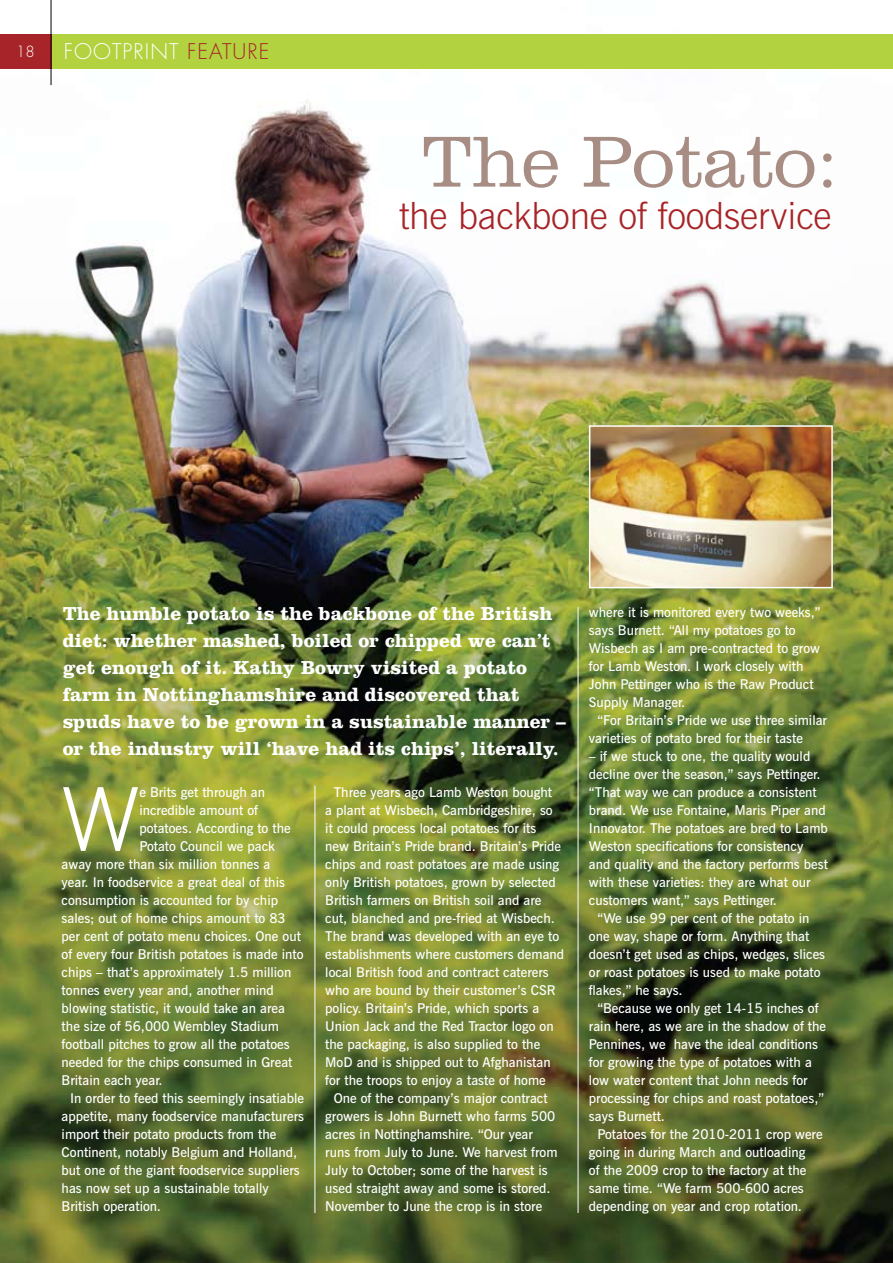
<style>
.page{position:relative;width:893px;height:1263px;background:#fff}
.page>*{position:absolute;margin:0;border:0;box-sizing:border-box;transform-origin:0 0}
.t1{font:300 88.35px "News Gothic BT";color:#fff}
.t2{font:300 75px "Clarendon";color:#a78d83}
.t3{font:300 37.5px "News Gothic BT";letter-spacing:-.005em;color:#a72428}
.t4{font:300 21px "Futura";letter-spacing:.05em;color:#fff}
.t5{font:700 19.5px/27px "Clarendon";color:#fff}
.t6{font:300 15px "Futura";color:#fff}
.t7{font:600 13.5px/18px "News Gothic BT";color:#fff}
.s1{color:#a72428}
</style>
<div class="page">
<img style="left:0;top:0;width:893px;height:1263px">
<div style="left:0;top:34px;width:893px;height:34px;background:#b2d33f"></div>
<div style="left:0;top:34px;width:51px;height:34px;background:#a72428"></div>
<hr style="left:51px;top:0;width:1px;height:85px;background:#000">
<hr style="left:578px;top:607px;width:1px;height:606px;background:#fff">
<hr style="left:315px;top:786px;width:1px;height:427px;background:#fff">
<img style="left:592px;top:428px;width:238px;height:157px">
<div style="left:589px;top:425px;width:244px;height:163px;border:2px solid #fff"></div>
<p class="t6" style="left:16px;top:42px;width:20px">18</p>
<h3 class="t4" style="left:64px;top:39px;width:207px">FOOTPRINT <span class="s1">FEATURE</span></h3>
<h2 class="t2" style="left:422px;top:118px;width:418px">The Potato:</h2>
<h3 class="t3" style="left:399px;top:192px;width:434px">the backbone of foodservice</h3>
<p class="t5" style="left:63px;top:599px;width:505px">The humble potato is the backbone of the British diet: whether mashed, boiled or chipped we can’t get enough of it. Kathy Bowry visited a potato farm in Nottinghamshire and discovered that spuds have to be grown in a sustainable manner – or the industry will ‘have had its chips’, literally.</p>
<h1 class="t1" style="left:62px;top:766px;width:79px">W</h1>
<p class="t7" style="left:139px;top:783px;width:127px">e Brits get through an</p>
<p class="t7" style="left:139px;top:801px;width:120px">incredible amount of</p>
<p class="t7" style="left:139px;top:819px;width:153px">potatoes. According to the</p>
<p class="t7" style="left:139px;top:837px;width:137px">Potato Council we pack</p>
<p class="t7" style="left:62px;top:855px;width:210px">away more than six million tonnes a</p>
<p class="t7" style="left:62px;top:873px;width:225px">year. In foodservice a great deal of this</p>
<p class="t7" style="left:62px;top:891px;width:218px">consumption is accounted for by chip</p>
<p class="t7" style="left:62px;top:909px;width:226px">sales; out of home chips amount to 83</p>
<p class="t7" style="left:62px;top:927px;width:241px">per cent of potato menu choices. One out</p>
<p class="t7" style="left:62px;top:945px;width:243px">of every four British potatoes is made into</p>
<p class="t7" style="left:62px;top:963px;width:231px">chips – that’s approximately 1.5 million</p>
<p class="t7" style="left:62px;top:981px;width:214px">tonnes every year and, another mind</p>
<p class="t7" style="left:62px;top:999px;width:225px">blowing statistic, it would take an area</p>
<p class="t7" style="left:62px;top:1017px;width:219px">the size of 56,000 Wembley Stadium</p>
<p class="t7" style="left:62px;top:1035px;width:229px">football pitches to grow all the potatoes</p>
<p class="t7" style="left:62px;top:1053px;width:232px">needed for the chips consumed in Great</p>
<p class="t7" style="left:62px;top:1071px;width:102px">Britain each year.</p>
<p class="t7" style="left:70px;top:1089px;width:235px">In order to feed this seemingly insatiable</p>
<p class="t7" style="left:62px;top:1107px;width:244px">appetite, many foodservice manufacturers</p>
<p class="t7" style="left:62px;top:1125px;width:216px">import their potato products from the</p>
<p class="t7" style="left:62px;top:1143px;width:237px">Continent, notably Belgium and Holland,</p>
<p class="t7" style="left:62px;top:1161px;width:240px">but one of the giant foodservice suppliers</p>
<p class="t7" style="left:62px;top:1179px;width:209px">has now set up a sustainable totally</p>
<p class="t7" style="left:62px;top:1197px;width:101px">British operation.</p>
<p class="t7" style="left:325px;top:783px;width:240px;text-indent:9px">Three years ago Lamb Weston bought<br>a plant at Wisbech, Cambridgeshire, so<br>it could process local potatoes for its<br>new Britain’s Pride brand. Britain’s Pride chips and roast potatoes are made using only British potatoes, grown by selected British farmers on British soil and are cut, blanched and pre-fried at Wisbech.<br>The brand was developed with an eye to establishments where customers demand local British food and contract caterers who are bound by their customer’s CSR policy. Britain’s Pride, which sports a Union Jack and the Red Tractor logo on the packaging, is also supplied to the MoD and is shipped out to Afghanistan for the troops to enjoy a taste of home</p>
<p class="t7" style="left:325px;top:1089px;width:234px;text-indent:9px">One of the company’s major contract growers is John Burnett who farms 500 acres in Nottinghamshire. “Our year runs from July to June. We harvest from July to October; some of the harvest is used straight away and some is stored.<br>November to June the crop is in store</p>
<p class="t7" style="left:589px;top:603px;width:233px">where it is monitored every two weeks,” says Burnett. “All my potatoes go to Wisbech as I am pre-contracted to grow for Lamb Weston. I work closely with John Pettinger who is the Raw Product Supply Manager.</p>
<p class="t7" style="left:589px;top:711px;width:240px;text-indent:9px">“For Britain’s Pride we use three similar varieties of potato bred for their taste</p>
<p class="t7" style="left:589px;top:747px;width:241px">– if we stuck to one, the quality would decline over the season,” says Pettinger. “That way we can produce a consistent brand. We use Fontaine, Maris Piper and Innovator. The potatoes are bred to Lamb Weston specifications for consistency and quality and the factory performs best with these varieties: they are what our customers want,” says Pettinger.</p>
<p class="t7" style="left:589px;top:909px;width:238px;text-indent:9px">“We use 99 per cent of the potato in one way, shape or form. Anything that doesn’t get used as chips, wedges, slices or roast potatoes is used to make potato flakes,” he says.</p>
<p class="t7" style="left:589px;top:999px;width:239px;text-indent:9px">“Because we only get 14-15 inches of rain here, as we are in the shadow of the Pennines, we have the ideal conditions for growing the type of potatoes with a low water content that John needs for processing for chips and roast potatoes,” says Burnett.</p>
<p class="t7" style="left:589px;top:1125px;width:235px;text-indent:9px">Potatoes for the 2010-2011 crop were going in during March and outloading<br>of the 2009 crop to the factory at the same time. “We farm 500-600 acres depending on year and crop rotation.</p>
</div>
